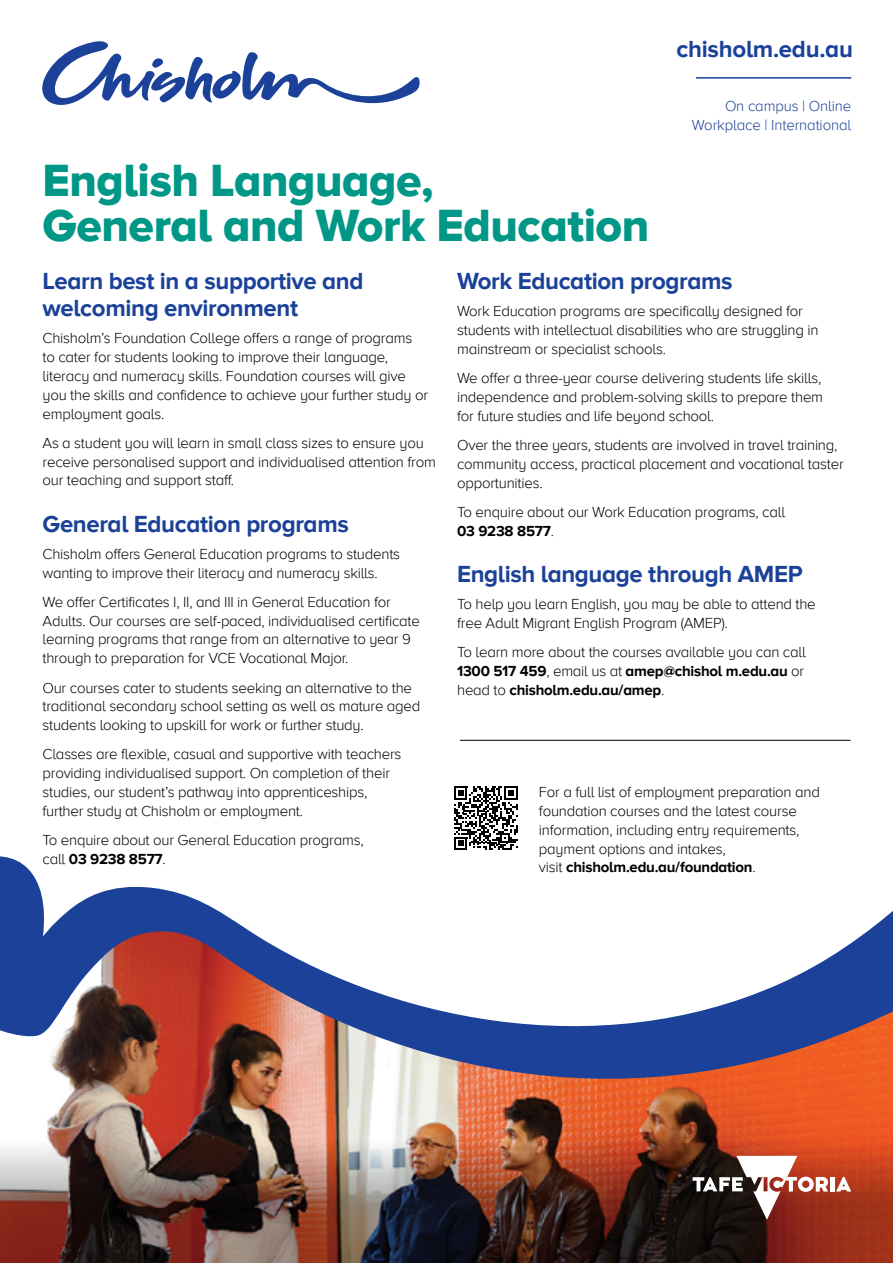
<style>
.page{position:relative;width:893px;height:1263px;background:#fff}
.page>*{position:absolute;margin:0;border:0;box-sizing:border-box;transform-origin:0 0}
.Heading_1{font:46.5px/45px "Proxima Nova A Extrabld";letter-spacing:-.01em;color:#009787}
.Heading_2{font:700 24px/27px "Proxima Nova A";letter-spacing:-.015em;color:#1b4298}
.Chisholm_url{font:700 24px "Proxima Nova A";letter-spacing:-.01em;color:#1b4298}
.Body_text_black{font:300 15px/18.8px "Proxima Nova A";letter-spacing:-.015em;color:#000}
.Mode_of_study_details{font:300 15px/18.8px "Proxima Nova A";letter-spacing:-.01em;color:#1b4298;text-align:right}
.s1{font-weight:700}
</style>
<div class="page">
<svg style="left:42px;top:41px;width:378px;height:64px"></svg>
<hr style="left:696px;top:77px;width:155px;height:2px;background:#1b4298">
<hr style="left:460px;top:740px;width:390px;height:1px;background:#000">
<svg style="left:454px;top:786px;width:64px;height:58px"></svg>
<svg style="left:0;top:844px;width:893px;height:258px"></svg>
<img style="left:0;top:1105px;width:893px;height:158px">
<div style="left:830px;top:1177px;width:5px;height:14px;background:#fff"></div>
<svg style="left:836px;top:1177px;width:15px;height:14px"></svg>
<svg style="left:693px;top:1156px;width:135px;height:64px"></svg>
<p class="Chisholm_url" style="left:676px;top:35px;width:178px">chisholm.edu.au</p>
<p class="Mode_of_study_details" style="left:692px;top:97px;width:161px">On campus | Online<br>Workplace | International</p>
<h1 class="Heading_1" style="left:43px;top:159px;width:608px">English Language,<br>General and Work Education</h1>
<h2 class="Heading_2" style="left:43px;top:268px;width:322px">Learn best in a supportive and welcoming environment</h2>
<p class="Body_text_black" style="left:43px;top:329px;width:387px">Chisholm’s Foundation College offers a range of programs to cater for students looking to improve their language, literacy and numeracy skills. Foundation courses will give you the skills and confidence to achieve your further study or employment goals.</p>
<p class="Body_text_black" style="left:43px;top:434px;width:395px">As a student you will learn in small class sizes to ensure you receive personalised support and individualised attention from our teaching and support staff.</p>
<h2 class="Heading_2" style="left:43px;top:511px;width:308px">General Education programs</h2>
<p class="Body_text_black" style="left:43px;top:545px;width:359px">Chisholm offers General Education programs to students wanting to improve their literacy and numeracy skills.</p>
<p class="Body_text_black" style="left:43px;top:593px;width:379px">We offer Certificates I, II, and III in General Education for Adults. Our courses are self-paced, individualised certificate learning programs that range from an alternative to year 9 through to preparation for VCE Vocational Major.</p>
<p class="Body_text_black" style="left:43px;top:678px;width:379px">Our courses cater to students seeking an alternative to the traditional secondary school setting as well as mature aged students looking to upskill for work or further study.</p>
<p class="Body_text_black" style="left:43px;top:745px;width:360px">Classes are flexible, casual and supportive with teachers providing individualised support. On completion of their studies, our student’s pathway into apprenticeships, further study at Chisholm or employment.</p>
<p class="Body_text_black" style="left:43px;top:831px;width:323px">To enquire about our General Education programs, call <span class="s1">03 9238 8577</span>.</p>
<h2 class="Heading_2" style="left:457px;top:268px;width:277px">Work Education programs</h2>
<p class="Body_text_black" style="left:457px;top:302px;width:363px">Work Education programs are specifically designed for students with intellectual disabilities who are struggling in mainstream or specialist schools.</p>
<p class="Body_text_black" style="left:457px;top:369px;width:367px;text-align:justify">We offer a three-year course delivering students life skills, independence and problem-solving skills to prepare them for future studies and life beyond school.</p>
<p class="Body_text_black" style="left:457px;top:436px;width:388px">Over the three years, students are involved in travel training, community access, practical placement and vocational taster opportunities.</p>
<p class="Body_text_black" style="left:457px;top:503px;width:330px">To enquire about our Work Education programs, call<br><span class="s1">03 9238 8577</span>.</p>
<h2 class="Heading_2" style="left:457px;top:561px;width:347px">English language through AMEP</h2>
<p class="Body_text_black" style="left:457px;top:595px;width:360px">To help you learn English, you may be able to attend the free Adult Migrant English Program (AMEP).</p>
<p class="Body_text_black" style="left:457px;top:643px;width:350px;text-align:justify">To learn more about the courses available you can call <span class="s1">1300 517 459</span>, email us at <span class="s1">amep@chishol m.edu.au</span> or head to <span class="s1">chisholm.edu.au/amep</span>.</p>
<p class="Body_text_black" style="left:539px;top:783px;width:282px">For a full list of employment preparation and foundation courses and the latest course information, including entry requirements, payment options and intakes,<br>visit <span class="s1">chisholm.edu.au/foundation</span>.</p>
</div>
